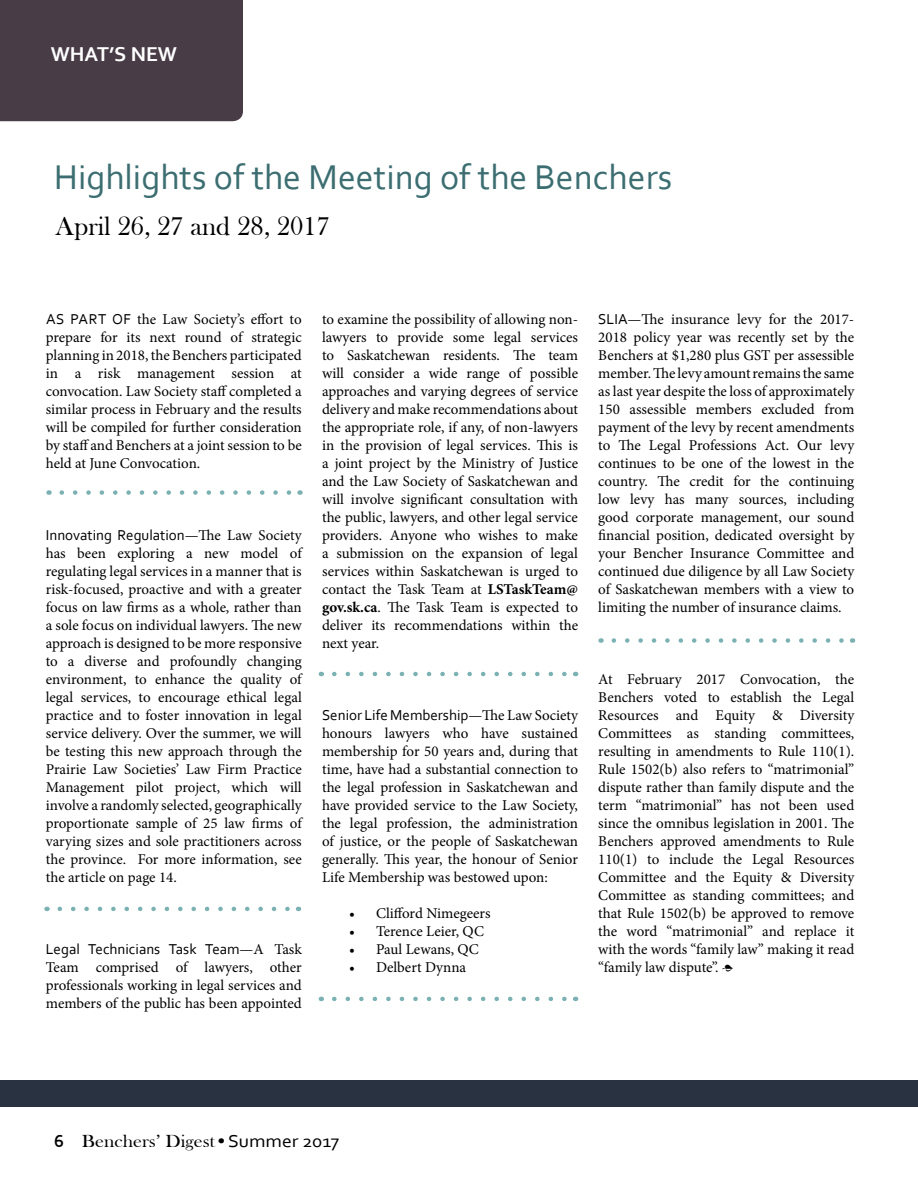
<style>
.page{position:relative;width:918px;height:1188px;background:#fff}
.page>*{position:absolute;margin:0;border:0;box-sizing:border-box;transform-origin:0 0}
.t1{font:36px "Corbel";color:#3c6e71}
.t2{font:27px "Bask Old Face";color:#000}
.t3{font:700 21px "Corbel";color:#fff}
.t4{font:18px "Bask Old Face";color:#000;scale:1.1 1}
.t5{font:15px/18px "Minion Pro";color:#000;text-align:justify}
.t6{font:15px "Corbel";color:#000}
.s1{font-family:"Corbel"}
.s2{font-family:"Minion Pro"}
.s3{font-weight:700}
.s4{font-family:"Corbel";font-weight:700}
</style>
<div class="page">
<div style="left:0;top:0;width:243px;height:121px;background:#483c46"></div>
<svg style="left:62px;top:490px;width:230px;height:5px"></svg>
<svg style="left:60px;top:907px;width:230px;height:4px"></svg>
<svg style="left:334px;top:672px;width:233px;height:4px"></svg>
<svg style="left:334px;top:997px;width:233px;height:4px"></svg>
<svg style="left:614px;top:638px;width:230px;height:5px"></svg>
<div style="left:0;top:1080px;width:918px;height:27px;background:#293241"></div>
<h3 class="t3" style="left:51px;top:41px;width:128px">WHAT’S NEW</h3>
<h1 class="t1" style="left:54px;top:154px;width:620px">Highlights of the Meeting of the Benchers</h1>
<h2 class="t2" style="left:56px;top:211px;width:276px">April 26, 27 and 28, 2017</h2>
<p class="t5" style="left:46px;top:310px;width:258px"><span class="s1">AS PART OF</span> the Law Society’s effort to prepare for its next round of strategic planning in 2018, the Benchers participated in a risk management session at convocation. Law Society staff completed a similar process in February and the results will be compiled for further consideration by staff and Benchers at a joint session to be held at June Convocation.</p>
<p class="t6" style="left:46px;top:526px;width:257px">Innovating Regulation<span class="s2">—The Law Society</span></p>
<p class="t5" style="left:46px;top:544px;width:258px">has been exploring a new model of regulating legal services in a manner that is risk-focused, proactive and with a greater focus on law firms as a whole, rather than a sole focus on individual lawyers. The new approach is designed to be more responsive to a diverse and profoundly changing environment, to enhance the quality of legal services, to encourage ethical legal practice and to foster innovation in legal service delivery. Over the summer, we will be testing this new approach through the Prairie Law Societies’ Law Firm Practice Management pilot project, which will involve a randomly selected, geographically proportionate sample of 25 law firms of varying sizes and sole practitioners across the province. For more information, see the article on page 14.</p>
<p class="t6" style="left:46px;top:940px;width:257px">Legal Technicians Task Team<span class="s2">—A Task</span></p>
<p class="t5" style="left:46px;top:958px;width:258px">Team comprised of lawyers, other professionals working in legal services and members of the public has been appointed</p>
<p class="t5" style="left:322px;top:310px;width:258px">to examine the possibility of allowing non&shy;lawyers to provide some legal services to Saskatchewan residents. The team will consider a wide range of possible approaches and varying degrees of service delivery and make recommendations about the appropriate role, if any, of non-lawyers in the provision of legal services. This is a joint project by the Ministry of Justice and the Law Society of Saskatchewan and will involve significant consultation with the public, lawyers, and other legal service providers. Anyone who wishes to make a submission on the expansion of legal services within Saskatchewan is urged to contact the Task Team at <span class="s3">LSTaskTeam@ gov.sk.ca</span>. The Task Team is expected to deliver its recommendations within the next year.</p>
<p class="t6" style="left:322px;top:706px;width:258px">Senior Life Membership<span class="s2">—The Law Society</span></p>
<p class="t5" style="left:322px;top:724px;width:258px">honours lawyers who have sustained membership for 50 years and, during that time, have had a substantial connection to the legal profession in Saskatchewan and have provided service to the Law Society, the legal profession, the administration of justice, or the people of Saskatchewan generally. This year, the honour of Senior Life Membership was bestowed upon:</p>
<p class="t5" style="left:349px;top:904px;width:143px">• Clifford Nimegeers</p>
<p class="t5" style="left:349px;top:922px;width:137px">• Terence Leier, QC</p>
<p class="t5" style="left:349px;top:940px;width:131px">• Paul Lewans, QC</p>
<p class="t5" style="left:349px;top:958px;width:119px">• Delbert Dynna</p>
<p class="t5" style="left:598px;top:310px;width:258px"><span class="s1">SLIA</span>—The insurance levy for the 2017- 2018 policy year was recently set by the Benchers at $1,280 plus GST per assessible member. The levy amount remains the same as last year despite the loss of approximately 150 assessible members excluded from payment of the levy by recent amendments to The Legal Professions Act. Our levy continues to be one of the lowest in the country. The credit for the continuing low levy has many sources, including good corporate management, our sound financial position, dedicated oversight by your Bencher Insurance Committee and continued due diligence by all Law Society of Saskatchewan members with a view to limiting the number of insurance claims.</p>
<p class="t5" style="left:598px;top:670px;width:258px">At February 2017 Convocation, the Benchers voted to establish the Legal Resources and Equity &amp; Diversity Committees as standing committees, resulting in amendments to Rule 110(1).<br>Rule 1502(b) also refers to “matrimonial” dispute rather than family dispute and the term “matrimonial” has not been used since the omnibus legislation in 2001. The Benchers approved amendments to Rule 110(1) to include the Legal Resources Committee and the Equity &amp; Diversity Committee as standing committees; and that Rule 1502(b) be approved to remove the word “matrimonial” and replace it with the words “family law” making it read “family law dispute”. •</p>
<p class="t4" style="left:54px;top:1132px;width:261px"><span class="s4">6</span> Benchers’ Digest•<span class="s1">Summer 2017</span></p>
</div>
